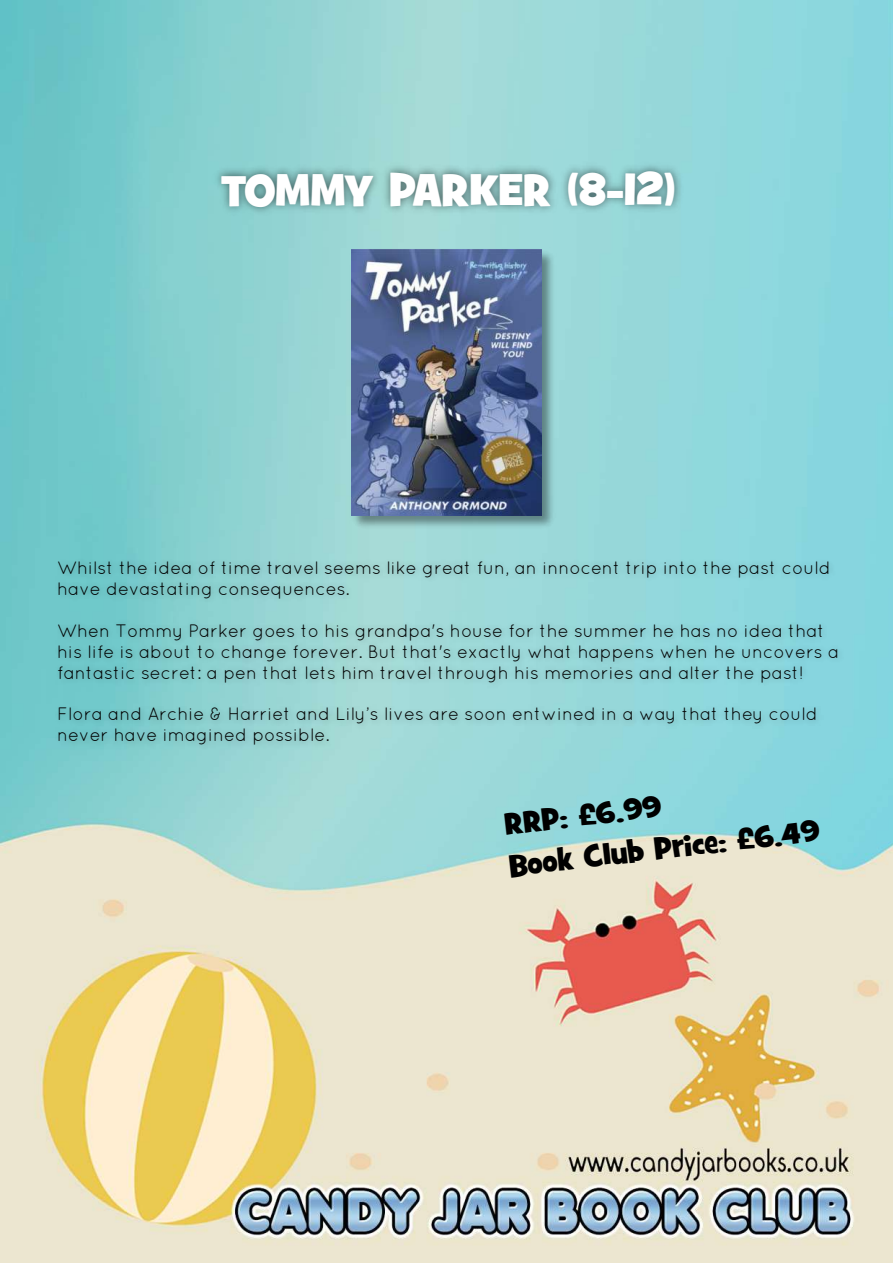
<style>
.page{position:relative;width:893px;height:1263px;background:#fff}
.page>*{position:absolute;margin:0;border:0;box-sizing:border-box;transform-origin:0 0}
.t1{font:45px "Grilled Cheese BTN";color:#fff}
.t2{font:30px/40.8px "Grilled Cheese BTN";color:#000}
.t3{font:18px/21px "Quicksand";color:#000}
</style>
<div class="page">
<img style="left:1px;top:1px;width:892px;height:1262px">
<img style="left:0;top:147px;width:893px;height:199px">
<img style="left:349px;top:247px;width:208px;height:285px">
<img style="left:352px;top:250px;width:189px;height:266px">
<img style="left:49px;top:548px;width:806px;height:257px">
<h1 class="t1" style="left:221px;top:160px;width:456px">TOMMY PARKER (8-12)</h1>
<p class="t3" style="left:57px;top:556px;width:775px">Whilst the idea of time travel seems like great fun, an innocent trip into the past could have devastating consequences.</p>
<p class="t3" style="left:57px;top:619px;width:783px">When Tommy Parker goes to his grandpa's house for the summer he has no idea that his life is about to change forever. But that's exactly what happens when he uncovers a fantastic secret: a pen that lets him travel through his memories and alter the past!</p>
<p class="t3" style="left:57px;top:703px;width:762px">Flora and Archie &amp; Harriet and Lily’s lives are soon entwined in a way that they could never have imagined possible.</p>
<h2 class="t2" style="left:503px;top:805px;width:314px;rotate:-6deg">RRP: £6.99<br>Book Club Price: £6.49</h2>
</div>
